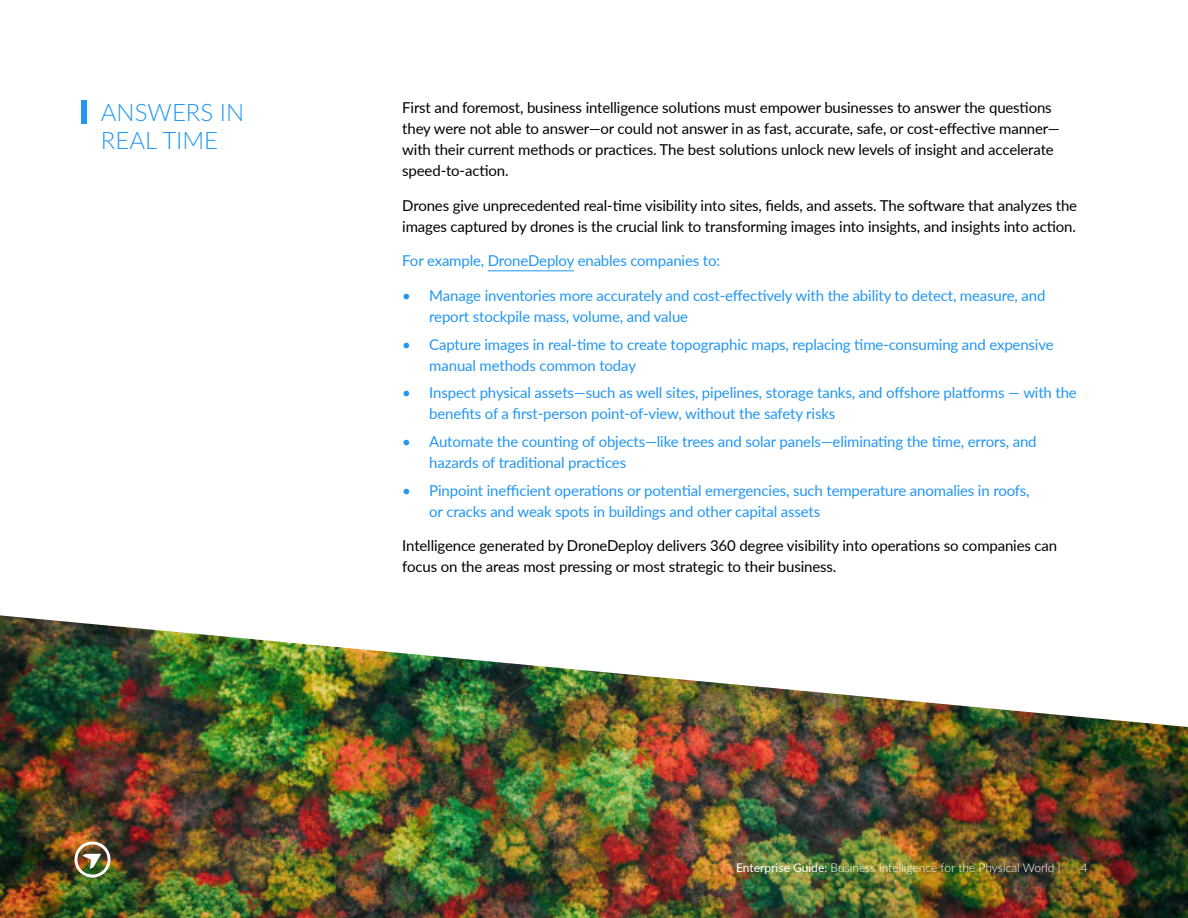
<style>
.page{position:relative;width:1188px;height:918px;background:#fff}
.page>*{position:absolute;margin:0;border:0;box-sizing:border-box;transform-origin:0 0}
.t1{font:300 24px/28.8px "Lato";color:#2196f3}
.t2{font:15px/21px "Lato";letter-spacing:-.01em;color:#2196f3}
.t3{font:15px/21px "Lato";letter-spacing:-.01em;color:#000}
.t4{font:300 12px "Lato";color:#fff}
.s1{font-weight:400}
</style>
<div class="page">
<img style="left:0;top:615px;width:1188px;height:303px">
<hr style="left:488px;top:270px;width:86px;height:1px;background:#2196f3">
<svg style="left:75px;top:842px;width:36px;height:35px"></svg>
<div style="left:81px;top:100px;width:5px;height:24px;background:#2196f3"></div>
<h1 class="t1" style="left:101px;top:99px;width:145px">ANSWERS IN<br>REAL TIME</h1>
<p class="t3" style="left:402px;top:97px;width:659px">First and foremost, business intelligence solutions must empower businesses to answer the questions they were not able to answer—or could not answer in as fast, accurate, safe, or cost-effective manner— with their current methods or practices. The best solutions unlock new levels of insight and accelerate speed-to-action.</p>
<p class="t3" style="left:402px;top:194px;width:676px">Drones give unprecedented real-time visibility into sites, fields, and assets. The software that analyzes the images captured by drones is the crucial link to transforming images into insights, and insights into action.</p>
<p class="t2" style="left:402px;top:250px;width:319px">For example, DroneDeploy enables companies to:</p>
<p class="t2" style="left:429px;top:286px;width:618px;text-indent:-27px">• Manage inventories more accurately and cost-effectively with the ability to detect, measure, and report stockpile mass, volume, and value</p>
<p class="t2" style="left:429px;top:335px;width:626px;text-indent:-27px">• Capture images in real-time to create topographic maps, replacing time-consuming and expensive manual methods common today</p>
<p class="t2" style="left:429px;top:384px;width:649px;text-indent:-27px">• Inspect physical assets—such as well sites, pipelines, storage tanks, and offshore platforms — with the benefits of a first-person point-of-view, without the safety risks</p>
<p class="t2" style="left:429px;top:432px;width:609px;text-indent:-27px">• Automate the counting of objects—like trees and solar panels—eliminating the time, errors, and hazards of traditional practices</p>
<p class="t2" style="left:429px;top:481px;width:602px;text-indent:-27px">• Pinpoint inefficient operations or potential emergencies, such temperature anomalies in roofs, or cracks and weak spots in buildings and other capital assets</p>
<p class="t3" style="left:402px;top:535px;width:656px">Intelligence generated by DroneDeploy delivers 360 degree visibility into operations so companies can focus on the areas most pressing or most strategic to their business.</p>
<p class="t4" style="left:736px;top:862px;width:326px"><span class="s1">Enterprise Guide:</span> Business Intelligence for the Physical World |</p>
<p class="t4" style="left:1081px;top:862px;width:8px">4</p>
</div>
